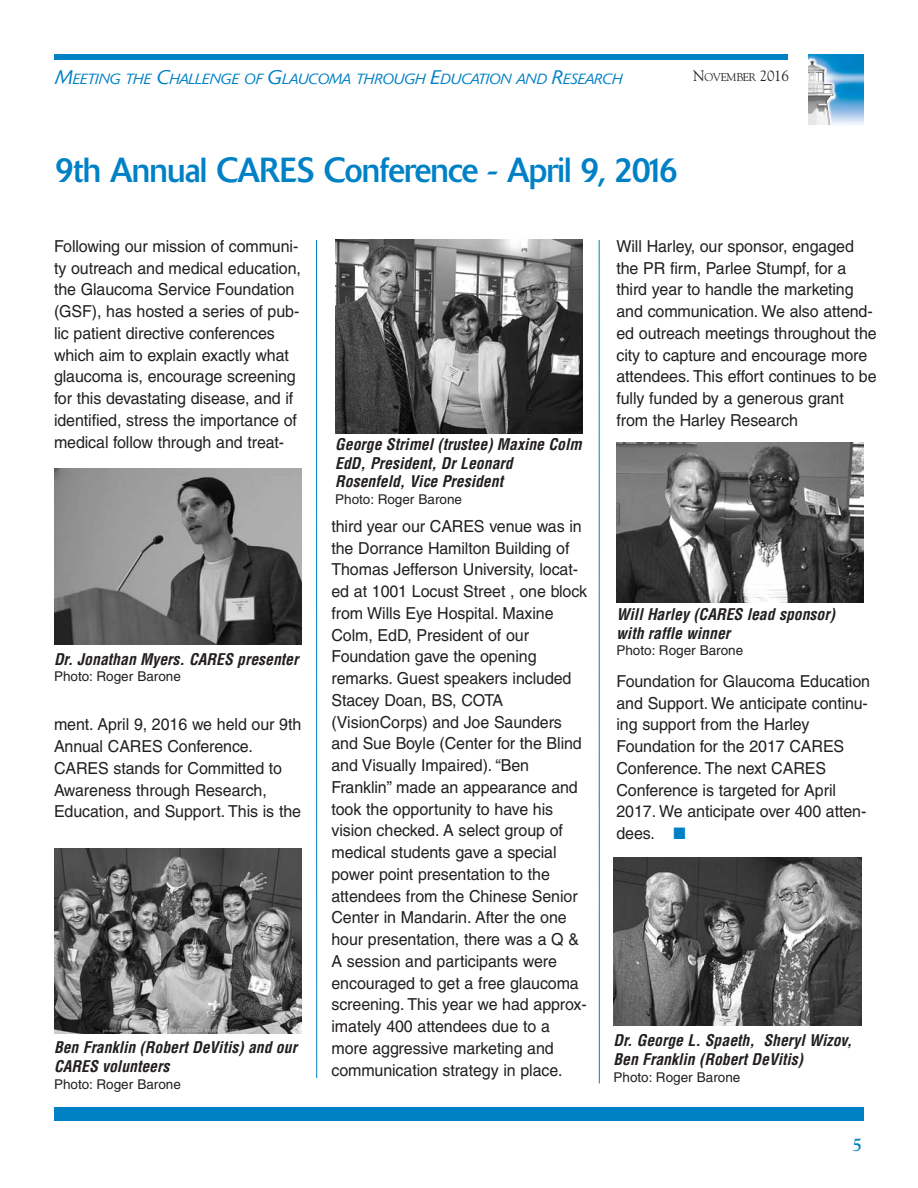
<style>
.page{position:relative;width:918px;height:1188px;background:#fff}
.page>*{position:absolute;margin:0;border:0;box-sizing:border-box;transform-origin:0 0}
.t1{font:34.5px "Delta";letter-spacing:-.025em;color:#0081c6;scale:.95 1}
.t2{font:700 18px "Goudy";color:#0081c6}
.t3{font:16.5px/21.8px "Helvetica";letter-spacing:-.005em;color:#231f20}
.t4{font:italic 700 condensed 15.75px/18.9px "Helvetica";color:#231f20}
.t5{font:italic 300 14.7px "Delta";letter-spacing:-.01em;color:#0081c6}
.t6{font:13.5px "Helvetica";color:#231f20}
.t7{font:11.25px "Goudy";letter-spacing:-.025em;color:#231f20}
.s1{font-size:19.5px}
.s2{font-size:15px}
.s3{color:#0081c6}
</style>
<div class="page">
<div style="left:54px;top:54px;width:734px;height:6px;background:#0081c6"></div>
<img style="left:809px;top:54px;width:55px;height:71px">
<img style="left:809px;top:60px;width:26px;height:65px">
<div style="left:54px;top:1107px;width:810px;height:13px;background:#0081c6"></div>
<hr style="left:316px;top:240px;width:1px;height:838px;background:#0081c6">
<hr style="left:599px;top:240px;width:1px;height:843px;background:#0081c6">
<img style="left:335px;top:240px;width:248px;height:194px">
<img style="left:54px;top:468px;width:248px;height:176px">
<img style="left:54px;top:849px;width:248px;height:184px">
<img style="left:614px;top:857px;width:247px;height:169px">
<img style="left:616px;top:443px;width:248px;height:159px">
<p class="t5" style="left:56px;top:74px;width:568px"><span class="s1">M</span>EETING THE <span class="s1">C</span>HALLENGE OF <span class="s1">G</span>LAUCOMA THROUGH <span class="s1">E</span>DUCATION AND <span class="s1">R</span>ESEARCH</p>
<p class="t7" style="left:693px;top:73px;width:97px"><span class="s2">N</span>OVEMBER <span class="s2">2016</span></p>
<h1 class="t1" style="left:56px;top:158px;width:656px">9th Annual CARES Conference - April 9, 2016</h1>
<p class="t3" style="left:54px;top:237px;width:248px">Following our mission of communi&shy;ty outreach and medical education, the Glaucoma Service Foundation (GSF), has hosted a series of pub&shy;lic patient directive conferences which aim to explain exactly what glaucoma is, encourage screening for this devastating disease, and if identified, stress the importance of medical follow through and treat-</p>
<p class="t4" style="left:54px;top:651px;width:249px">Dr. Jonathan Myers. CARES presenter</p>
<p class="t6" style="left:54px;top:672px;width:128px">Photo: Roger Barone</p>
<p class="t3" style="left:54px;top:715px;width:249px">ment. April 9, 2016 we held our 9th<br>Annual CARES Conference.<br>CARES stands for Committed to<br>Awareness through Research,<br>Education, and Support. This is the</p>
<p class="t4" style="left:54px;top:1039px;width:248px">Ben Franklin (Robert DeVitis) and our<br>CARES volunteers</p>
<p class="t6" style="left:54px;top:1079px;width:128px">Photo: Roger Barone</p>
<p class="t4" style="left:335px;top:436px;width:251px">George Strimel (trustee) Maxine Colm<br>EdD, President, Dr Leonard<br>Rosenfeld, Vice President</p>
<p class="t6" style="left:335px;top:495px;width:128px">Photo: Roger Barone</p>
<p class="t3" style="left:331px;top:517px;width:257px">third year our CARES venue was in the Dorrance Hamilton Building of<br>Thomas Jefferson University, locat&shy;ed at 1001 Locust Street , one block from Wills Eye Hospital. Maxine<br>Colm, EdD, President of our<br>Foundation gave the opening remarks. Guest speakers included<br>Stacey Doan, BS, COTA (VisionCorps) and Joe Saunders and Sue Boyle (Center for the Blind and Visually Impaired). “Ben<br>Franklin” made an appearance and took the opportunity to have his vision checked. A select group of medical students gave a special power point presentation to the attendees from the Chinese Senior<br>Center in Mandarin. After the one hour presentation, there was a Q &amp;<br>A session and participants were encouraged to get a free glaucoma screening. This year we had approx&shy;imately 400 attendees due to a more aggressive marketing and communication strategy in place.</p>
<p class="t3" style="left:616px;top:237px;width:262px">Will Harley, our sponsor, engaged the PR firm, Parlee Stumpf, for a third year to handle the marketing and communication. We also attend&shy;ed outreach meetings throughout the city to capture and encourage more attendees. This effort continues to be fully funded by a generous grant from the Harley Research</p>
<p class="t4" style="left:616px;top:606px;width:223px">Will Harley (CARES lead sponsor) with raffle winner</p>
<p class="t6" style="left:616px;top:646px;width:128px">Photo: Roger Barone</p>
<p class="t3" style="left:616px;top:672px;width:255px">Foundation for Glaucoma Education and Support. We anticipate continu&shy;ing support from the Harley<br>Foundation for the 2017 CARES<br>Conference. The next CARES<br>Conference is targeted for April<br>2017. We anticipate over 400 atten&shy;dees. <span class="s3">■</span></p>
<p class="t4" style="left:614px;top:1032px;width:243px">Dr. George L. Spaeth, Sheryl Wizov,<br>Ben Franklin (Robert DeVitis)</p>
<p class="t6" style="left:614px;top:1072px;width:128px">Photo: Roger Barone</p>
<p class="t2" style="left:852px;top:1138px;width:12px">5</p>
</div>
